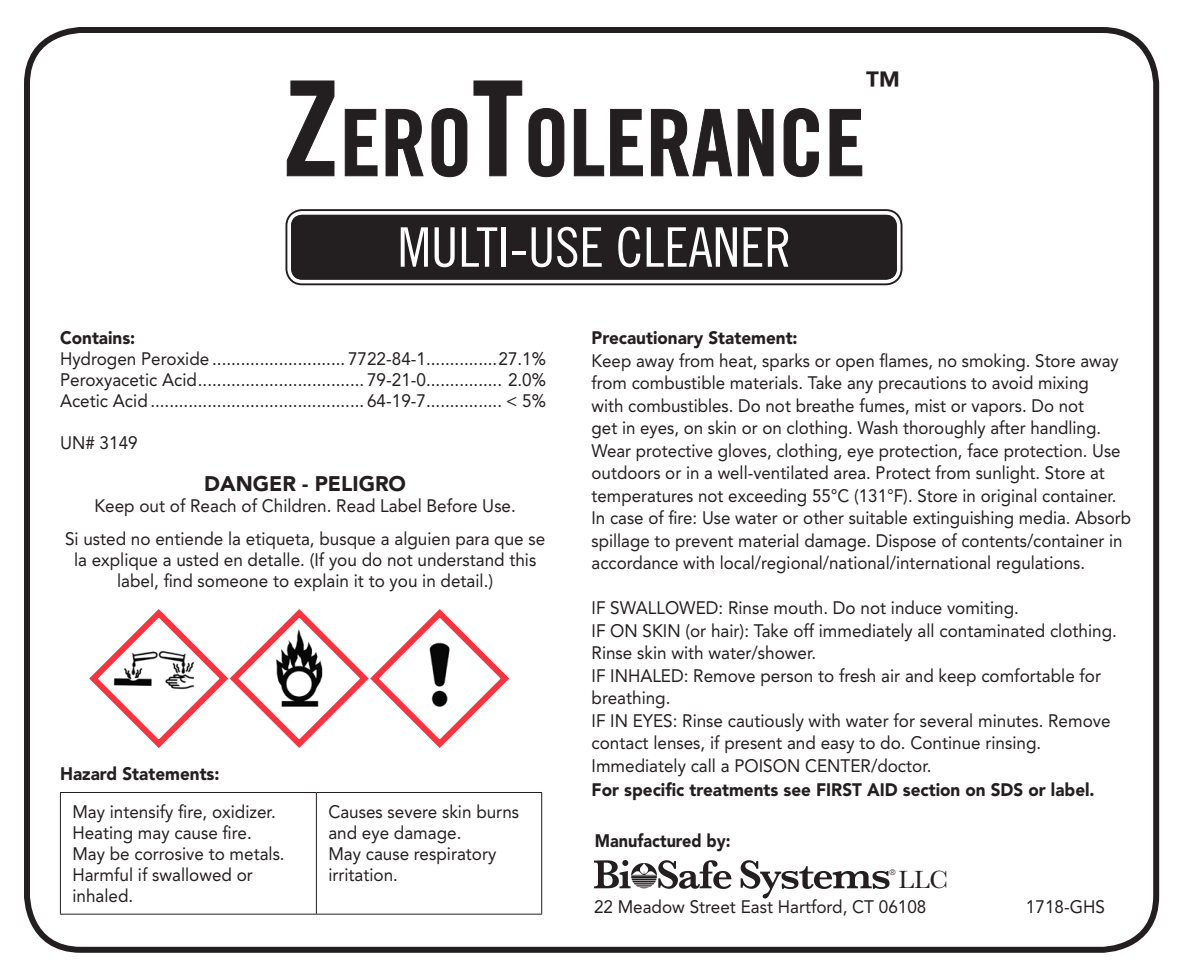
<style>
.page{position:relative;width:1188px;height:972px;background:#fff}
.page>*{position:absolute;margin:0;border:0;box-sizing:border-box;transform-origin:0 0}
.t1{font:91.8px "Trade Gothic LT Std Bd Cn 20";color:#231f20}
.t2{font:54.6px "Trade Gothic LT Std Cn 18";color:#fff}
.t3{font:36.9px "Trade Gothic LT Std Bd Cn 20";color:#231f20}
.t4{font:25.8px "Baskerville";color:#231f20}
.t5{font:900 21px "Avenir";color:#231f20}
.t6{font:18px/21px "Avenir";color:#231f20;scale:.95 1}
.t7{font:18px/22.5px "Avenir";color:#231f20;scale:.94 1}
.t8{font:900 18px "Avenir";color:#231f20;scale:.95 1}
.t9{font:900 18px "Avenir";color:#231f20;scale:.9 1}
.t10{font:300 7.8px "Avenir";color:#231f20}
.s1{font-size:131.1px}
</style>
<div class="page">
<div style="left:24px;top:27px;width:1135px;height:926px;border:6px solid #231f20;border-radius:54px"></div>
<svg style="left:286px;top:80px;width:49px;height:97px"></svg>
<svg style="left:344px;top:108px;width:34px;height:69px"></svg>
<svg style="left:385px;top:108px;width:39px;height:69px"></svg>
<svg style="left:431px;top:80px;width:134px;height:98px"></svg>
<svg style="left:573px;top:108px;width:70px;height:69px"></svg>
<svg style="left:650px;top:108px;width:124px;height:69px"></svg>
<svg style="left:783px;top:108px;width:36px;height:70px"></svg>
<svg style="left:829px;top:108px;width:34px;height:69px"></svg>
<div style="left:291px;top:215px;width:606px;height:65px;background:#231f20;border-radius:11px"></div>
<div style="left:285px;top:209px;width:618px;height:76px;border:2px solid #231f20;border-radius:16px"></div>
<div style="left:291px;top:215px;width:606px;height:65px;border:6px solid #231f20;border-radius:8px"></div>
<svg style="left:741px;top:860px;width:149px;height:38px"></svg>
<svg style="left:594px;top:860px;width:137px;height:29px"></svg>
<hr style="left:60px;top:792px;width:256px;height:1px;background:#231f20">
<hr style="left:60px;top:793px;width:1px;height:121px;background:#231f20">
<hr style="left:316px;top:792px;width:226px;height:1px;background:#231f20">
<hr style="left:316px;top:793px;width:1px;height:121px;background:#231f20">
<hr style="left:541px;top:793px;width:1px;height:121px;background:#231f20">
<hr style="left:60px;top:914px;width:256px;height:1px;background:#231f20">
<hr style="left:316px;top:914px;width:226px;height:1px;background:#231f20">
<svg style="left:89px;top:609px;width:420px;height:139px"></svg>
<p class="t3" style="left:865px;top:62px;width:38px">™</p>
<p class="t1" style="left:281px;top:87px;width:585px"><span class="s1">Z</span>ERO<span class="s1">T</span>OLERANCE</p>
<p class="t2" style="left:398px;top:215px;width:395px">MULTI-USE CLEANER</p>
<p class="t8" style="left:60px;top:327px;width:81px">Contains:</p>
<p class="t6" style="left:60px;top:348px;width:513px">Hydrogen Peroxide ............................ 7722-84-1...............27.1%</p>
<p class="t6" style="left:60px;top:369px;width:513px">Peroxyacetic Acid................................... 79-21-0................ 2.0%</p>
<p class="t6" style="left:60px;top:390px;width:513px">Acetic Acid............................................. 64-19-7................ &lt; 5%</p>
<p class="t6" style="left:60px;top:432px;width:83px">UN# 3149</p>
<p class="t5" style="left:204px;top:471px;width:203px">DANGER - PELIGRO</p>
<p class="t6" style="left:94px;top:495px;width:445px">Keep out of Reach of Children. Read Label Before Use.</p>
<p class="t6" style="left:65px;top:528px;width:507px;text-align:center">Si usted no entiende la etiqueta, busque a alguien para que se la explique a usted en detalle. (If you do not understand this label, find someone to explain it to you in detail.)</p>
<p class="t8" style="left:60px;top:763px;width:169px">Hazard Statements:</p>
<p class="t6" style="left:72px;top:801px;width:216px">May intensify fire, oxidizer.</p>
<p class="t6" style="left:72px;top:822px;width:190px">Heating may cause fire.</p>
<p class="t6" style="left:72px;top:843px;width:225px">May be corrosive to metals.</p>
<p class="t6" style="left:72px;top:864px;width:192px">Harmful if swallowed or inhaled.</p>
<p class="t6" style="left:328px;top:801px;width:202px">Causes severe skin burns and eye damage.</p>
<p class="t6" style="left:328px;top:843px;width:178px">May cause respiratory irritation.</p>
<p class="t8" style="left:592px;top:327px;width:218px">Precautionary Statement:</p>
<p class="t7" style="left:592px;top:349px;width:575px">Keep away from heat, sparks or open flames, no smoking. Store away from combustible materials. Take any precautions to avoid mixing<br>with combustibles. Do not breathe fumes, mist or vapors. Do not<br>get in eyes, on skin or on clothing. Wash thoroughly after handling.<br>Wear protective gloves, clothing, eye protection, face protection. Use outdoors or in a well-ventilated area. Protect from sunlight. Store at temperatures not exceeding 55°C (131°F). Store in original container.<br>In case of fire: Use water or other suitable extinguishing media. Absorb spillage to prevent material damage. Dispose of contents/container in accordance with local/regional/national/international regulations.</p>
<p class="t6" style="left:592px;top:597px;width:451px">IF SWALLOWED: Rinse mouth. Do not induce vomiting.</p>
<p class="t6" style="left:592px;top:619px;width:554px;line-height:22.5px">IF ON SKIN (or hair): Take off immediately all contaminated clothing.<br>Rinse skin with water/shower.</p>
<p class="t6" style="left:592px;top:664px;width:538px;line-height:22.5px">IF INHALED: Remove person to fresh air and keep comfortable for breathing.</p>
<p class="t6" style="left:592px;top:709px;width:548px;line-height:22.5px">IF IN EYES: Rinse cautiously with water for several minutes. Remove contact lenses, if present and easy to do. Continue rinsing.</p>
<p class="t6" style="left:592px;top:755px;width:359px">Immediately call a POISON CENTER/doctor.</p>
<p class="t8" style="left:592px;top:779px;width:531px">For specific treatments see FIRST AID section on SDS or label.</p>
<p class="t9" style="left:595px;top:830px;width:152px">Manufactured by:</p>
<p class="t10" style="left:890px;top:868px;width:8px">®</p>
<p class="t4" style="left:898px;top:865px;width:51px">LLC</p>
<p class="t6" style="left:594px;top:897px;width:351px">22 Meadow Street East Hartford, CT 06108</p>
<p class="t6" style="left:1026px;top:897px;width:85px">1718-GHS</p>
</div>
